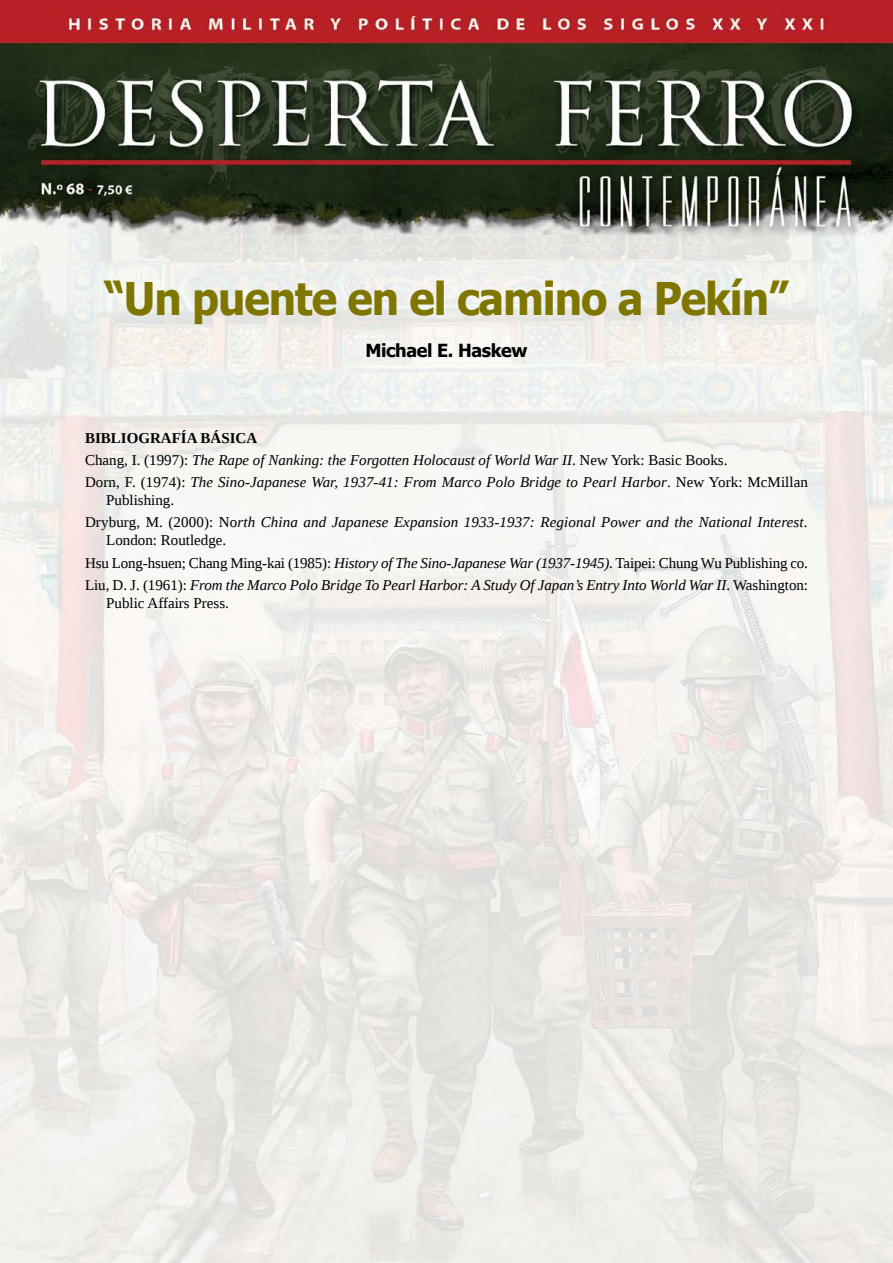
<style>
.page{position:relative;width:893px;height:1263px;background:#fff}
.page>*{position:absolute;margin:0;border:0;box-sizing:border-box;transform-origin:0 0}
.t1{font:700 45px "Tahoma";letter-spacing:-.025em;color:#7f7600;scale:.95 1}
.t2{font:700 18px "Tahoma";letter-spacing:-.02em;color:#000}
.t3{font:italic 15px/22.2px "Liberation Serif";letter-spacing:.005em;color:#000}
.t4{font:15px "Liberation Serif";color:#000}
.s1{font-weight:700;font-style:normal}
.s2{font-style:normal}
</style>
<div class="page">
<img style="left:0;top:0;width:893px;height:1263px">
<h1 class="t1" style="left:104px;top:278px;width:722px">“Un puente en el camino a Pekín”</h1>
<p class="t2" style="left:365px;top:342px;width:164px">Michael E. Haskew</p>
<p class="t3" style="left:85px;top:428px;width:724px"><span class="s1">BIBLIOGRAFÍA BÁSICA<br></span><span class="s2">Chang, I. (1997):</span> The Rape of Nanking: the Forgotten Holocaust of World War II<span class="s2">. New York: Basic Books.<br>Dorn, F. (1974):</span> The Sino-Japanese War, 1937-41: From Marco Polo Bridge to Pearl Harbor<span class="s2">. New York: McMillan</span></p>
<p class="t3" style="left:85px;top:490px;width:724px;text-indent:21px"><span class="s2">Publishing.<br>Dryburg, M. (2000): No</span>rth China and Japanese Expansion 1933-1937: Regional Power and the National Interest<span class="s2">.</span></p>
<p class="t3" style="left:85px;top:531px;width:725px;text-indent:21px"><span class="s2">London: Routledge.<br>Hsu Long-hsuen; Chang Ming-kai (1985):</span> History of The Sino-Japanese War (1937-1945)<span class="s2">. Taipei: Chung Wu Publishing co.<br>Liu, D. J. (1961):</span> From the Marco Polo Bridge To Pearl Harbor: A Study Of Japan’s Entry Into World War II<span class="s2">. Washington:</span></p>
<p class="t4" style="left:106px;top:597px;width:124px">Public Affairs Press.</p>
</div>
